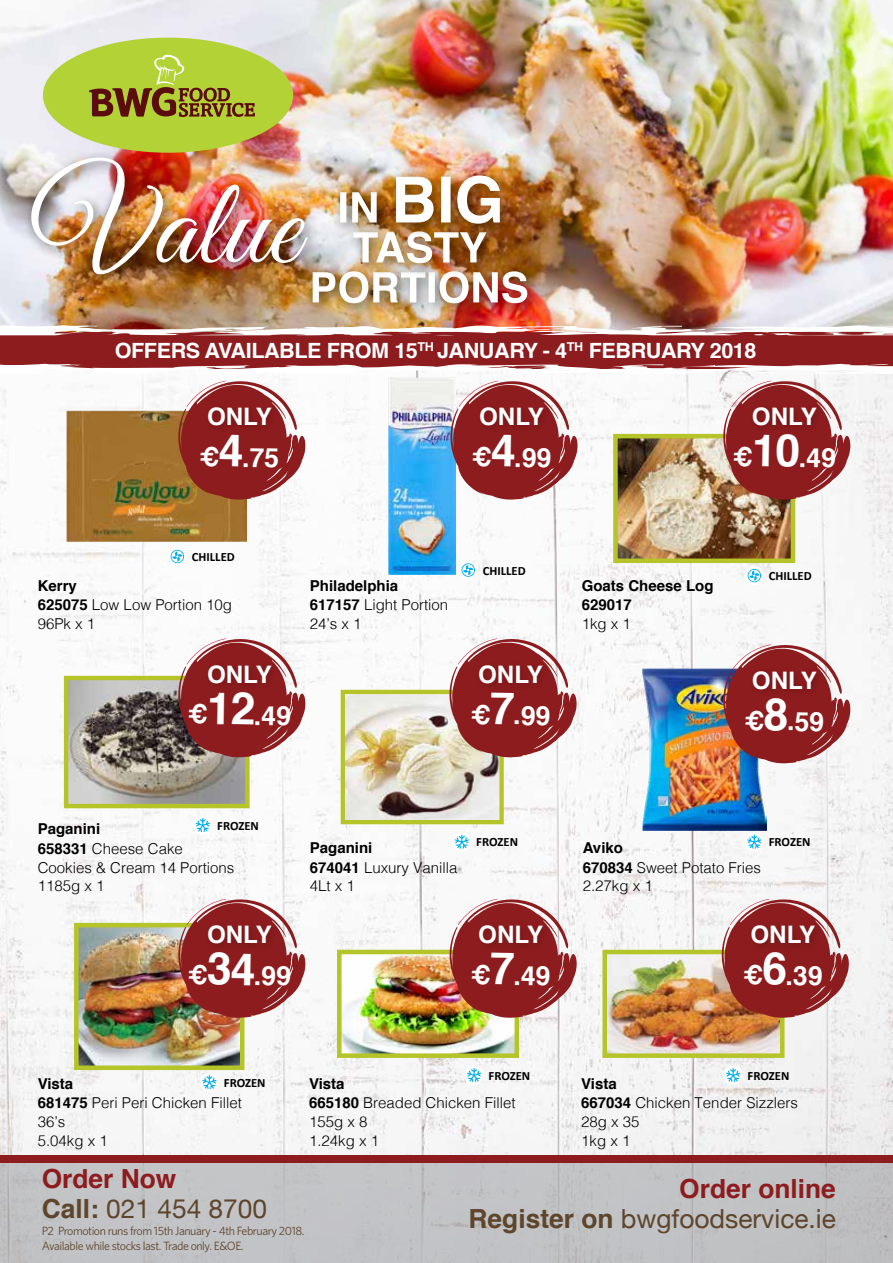
<style>
.page{position:relative;width:893px;height:1263px;background:#fff}
.page>*{position:absolute;margin:0;border:0;box-sizing:border-box;transform-origin:0 0}
.t1{font:700 26.55px "Helvetica";color:#fff}
.t2{font:26.4px "Helvetica Neue";color:#5e452b}
.t3{font:700 26.4px "Helvetica";color:#8d1c1e}
.t4{font:700 24.15px "Helvetica";color:#fff}
.t5{font:700 21px "Helvetica";letter-spacing:-.02em;color:#fff}
.t6{font:300 15px/19px "Helvetica";color:#000}
.t7{font:700 15px/19.2px "Helvetica";color:#000}
.t8{font:700 12.6px "Calibri";color:#000}
.t9{font:12px/15px "Whitney";letter-spacing:-.04em;color:#5e452b}
.s1{font-size:44.7px}
.s2{font-weight:700}
.s3{font-weight:300}
.s4{font-family:"Helvetica";font-weight:700}
</style>
<div class="page">
<img style="left:0;top:368px;width:893px;height:787px">
<div style="left:0;top:0;width:893px;height:351px;background:#fff;opacity:.75"></div>
<div style="left:0;top:1160px;width:893px;height:103px;background:#c2c3c5"></div>
<div style="left:0;top:332px;width:893px;height:36px;background:#8d1c1e"></div>
<div style="left:43px;top:38px;width:250px;height:115px;background:#b3d235;border-radius:50%"></div>
<svg style="left:89px;top:54px;width:166px;height:63px"></svg>
<img style="left:0;top:325px;width:597px;height:10px">
<img style="left:0;top:364px;width:579px;height:10px">
<div style="left:193px;top:816px;width:19px;height:19px;background:#fff;border-radius:50%"></div>
<svg style="left:196px;top:818px;width:14px;height:14px"></svg>
<div style="left:0;top:1155px;width:893px;height:8px;background:#8d1c1e"></div>
<div style="left:304px;top:264px;width:238px;height:54px;background:#000;opacity:.6"></div>
<img style="left:24px;top:150px;width:503px;height:153px">
<div style="left:168px;top:547px;width:19px;height:19px;background:#fff;border-radius:50%"></div>
<svg style="left:171px;top:550px;width:13px;height:13px"></svg>
<div style="left:459px;top:560px;width:19px;height:20px;background:#fff;border-radius:50%"></div>
<svg style="left:461px;top:563px;width:14px;height:14px"></svg>
<div style="left:745px;top:566px;width:19px;height:19px;background:#fff;border-radius:50%"></div>
<svg style="left:748px;top:569px;width:13px;height:13px"></svg>
<img style="left:618px;top:439px;width:172px;height:119px">
<div style="left:613px;top:434px;width:182px;height:129px;border:4px solid #b5c428"></div>
<svg style="left:723px;top:381px;width:127px;height:119px"></svg>
<div style="left:749px;top:403px;width:75px;height:30px;background:#861a1c"></div>
<img style="left:79px;top:928px;width:160px;height:137px">
<div style="left:74px;top:923px;width:170px;height:147px;border:4px solid #b5c428"></div>
<svg style="left:178px;top:899px;width:127px;height:119px"></svg>
<div style="left:204px;top:921px;width:75px;height:30px;background:#861a1c"></div>
<img style="left:342px;top:955px;width:172px;height:98px">
<div style="left:337px;top:950px;width:182px;height:108px;border:4px solid #b5c428"></div>
<img style="left:607px;top:955px;width:172px;height:98px">
<div style="left:602px;top:950px;width:182px;height:108px;border:4px solid #b5c428"></div>
<img style="left:389px;top:378px;width:66px;height:196px">
<svg style="left:450px;top:381px;width:128px;height:119px"></svg>
<div style="left:476px;top:403px;width:75px;height:30px;background:#861a1c"></div>
<svg style="left:450px;top:899px;width:127px;height:119px"></svg>
<div style="left:475px;top:921px;width:75px;height:30px;background:#861a1c"></div>
<svg style="left:722px;top:899px;width:127px;height:119px"></svg>
<div style="left:748px;top:921px;width:74px;height:30px;background:#861a1c"></div>
<img style="left:69px;top:681px;width:176px;height:122px">
<div style="left:64px;top:676px;width:186px;height:132px;border:4px solid #b5c428"></div>
<img style="left:346px;top:695px;width:153px;height:124px">
<div style="left:341px;top:690px;width:163px;height:134px;border:4px solid #b5c428"></div>
<svg style="left:178px;top:638px;width:127px;height:119px"></svg>
<div style="left:204px;top:661px;width:75px;height:30px;background:#861a1c"></div>
<svg style="left:449px;top:638px;width:128px;height:119px"></svg>
<div style="left:475px;top:661px;width:75px;height:30px;background:#861a1c"></div>
<img style="left:67px;top:410px;width:180px;height:131px">
<svg style="left:178px;top:381px;width:127px;height:119px"></svg>
<div style="left:204px;top:403px;width:75px;height:30px;background:#861a1c"></div>
<div style="left:452px;top:832px;width:19px;height:19px;background:#fff;border-radius:50%"></div>
<svg style="left:455px;top:835px;width:14px;height:14px"></svg>
<div style="left:200px;top:1073px;width:19px;height:19px;background:#fff;border-radius:50%"></div>
<svg style="left:202px;top:1075px;width:15px;height:14px"></svg>
<svg style="left:464px;top:1066px;width:20px;height:19px"></svg>
<div style="left:465px;top:1066px;width:18px;height:18px;background:#fff;border-radius:50%"></div>
<svg style="left:467px;top:1068px;width:14px;height:14px"></svg>
<div style="left:724px;top:1066px;width:19px;height:19px;background:#fff;border-radius:50%"></div>
<svg style="left:726px;top:1068px;width:14px;height:14px"></svg>
<img style="left:642px;top:668px;width:124px;height:162px">
<svg style="left:723px;top:644px;width:127px;height:119px"></svg>
<div style="left:749px;top:667px;width:75px;height:30px;background:#861a1c"></div>
<div style="left:745px;top:832px;width:19px;height:19px;background:#fff;border-radius:50%"></div>
<svg style="left:747px;top:835px;width:14px;height:14px"></svg>
<h3 class="t5" style="left:115px;top:334px;width:643px">OFFERS AVAILABLE FROM 15<sup>TH</sup> JANUARY - 4<sup>TH</sup> FEBRUARY 2018</h3>
<h3 class="t4" style="left:207px;top:397px;width:66px">ONLY</h3>
<h1 class="t1" style="left:200px;top:435px;width:81px;rotate:1deg">€<span class="s1">4</span>.75</h1>
<h3 class="t4" style="left:479px;top:397px;width:66px">ONLY</h3>
<h1 class="t1" style="left:472px;top:435px;width:81px;rotate:1deg">€<span class="s1">4</span>.99</h1>
<h3 class="t4" style="left:752px;top:397px;width:66px">ONLY</h3>
<h1 class="t1" style="left:733px;top:435px;width:104px;rotate:1deg">€<span class="s1">10</span>.49</h1>
<p class="t8" style="left:192px;top:549px;width:44px">CHILLED</p>
<p class="t6" style="left:38px;top:575px;width:196px"><span class="s2">Kerry<br>625075</span> Low Low Portion 10g<br>96Pk x 1</p>
<p class="t7" style="left:310px;top:576px;width:140px">Philadelphia<br>617157 <span class="s3">Light Portion<br>24’s x 1</span></p>
<p class="t8" style="left:483px;top:563px;width:44px">CHILLED</p>
<p class="t7" style="left:582px;top:576px;width:133px">Goats Cheese Log<br>629017</p>
<p class="t6" style="left:582px;top:613px;width:51px">1kg x 1</p>
<p class="t8" style="left:769px;top:568px;width:44px">CHILLED</p>
<h3 class="t4" style="left:207px;top:654px;width:66px">ONLY</h3>
<h3 class="t4" style="left:478px;top:654px;width:66px">ONLY</h3>
<h3 class="t4" style="left:752px;top:660px;width:66px">ONLY</h3>
<h1 class="t1" style="left:188px;top:693px;width:104px;rotate:1deg">€<span class="s1">12</span>.49</h1>
<h1 class="t1" style="left:471px;top:693px;width:81px;rotate:1deg">€<span class="s1">7</span>.99</h1>
<h1 class="t1" style="left:745px;top:699px;width:81px;rotate:1deg">€<span class="s1">8</span>.59</h1>
<p class="t8" style="left:217px;top:817px;width:43px">FROZEN</p>
<p class="t6" style="left:38px;top:818px;width:198px"><span class="s2">Paganini<br>658331</span> Cheese Cake<br>Cookies &amp; Cream 14 Portions<br>1185g x 1</p>
<h3 class="t4" style="left:207px;top:915px;width:66px">ONLY</h3>
<h1 class="t1" style="left:188px;top:953px;width:104px;rotate:1deg">€<span class="s1">34</span>.99</h1>
<p class="t6" style="left:310px;top:837px;width:149px"><span class="s2">Paganini<br>674041</span> Luxury Vanilla<br>4Lt x 1</p>
<p class="t8" style="left:476px;top:834px;width:43px">FROZEN</p>
<h3 class="t4" style="left:478px;top:915px;width:66px">ONLY</h3>
<h1 class="t1" style="left:471px;top:953px;width:81px;rotate:1deg">€<span class="s1">7</span>.49</h1>
<p class="t6" style="left:583px;top:837px;width:180px"><span class="s2">Aviko<br>670834</span> Sweet Potato Fries<br>2.27kg x 1</p>
<p class="t8" style="left:769px;top:834px;width:43px">FROZEN</p>
<h3 class="t4" style="left:750px;top:915px;width:66px">ONLY</h3>
<h1 class="t1" style="left:744px;top:953px;width:81px;rotate:1deg">€<span class="s1">6</span>.39</h1>
<p class="t8" style="left:489px;top:1067px;width:43px">FROZEN</p>
<p class="t8" style="left:748px;top:1067px;width:43px">FROZEN</p>
<p class="t6" style="left:38px;top:1073px;width:206px"><span class="s2">Vista<br>681475</span> Peri Peri Chicken Fillet<br>36’s<br>5.04kg x 1</p>
<p class="t6" style="left:309px;top:1073px;width:208px"><span class="s2">Vista<br>665180</span> Breaded Chicken Fillet<br>155g x 8<br>1.24kg x 1</p>
<p class="t6" style="left:581px;top:1073px;width:218px"><span class="s2">Vista<br>667034</span> Chicken Tender Sizzlers<br>28g x 35<br>1kg x 1</p>
<p class="t8" style="left:224px;top:1074px;width:43px">FROZEN</p>
<h2 class="t3" style="left:42px;top:1157px;width:136px">Order Now</h2>
<h2 class="t2" style="left:42px;top:1190px;width:227px"><span class="s4">Call:</span> 021 454 8700</h2>
<p class="t9" style="left:42px;top:1223px;width:264px">P2 Promotion runs from 15th January - 4th February 2018.<br>Available while stocks last. Trade only. E&amp;OE.</p>
<h2 class="t3" style="left:679px;top:1167px;width:158px">Order online</h2>
<h2 class="t2" style="left:469px;top:1199px;width:369px"><span class="s4">Register on</span> bwgfoodservice.ie</h2>
</div>
